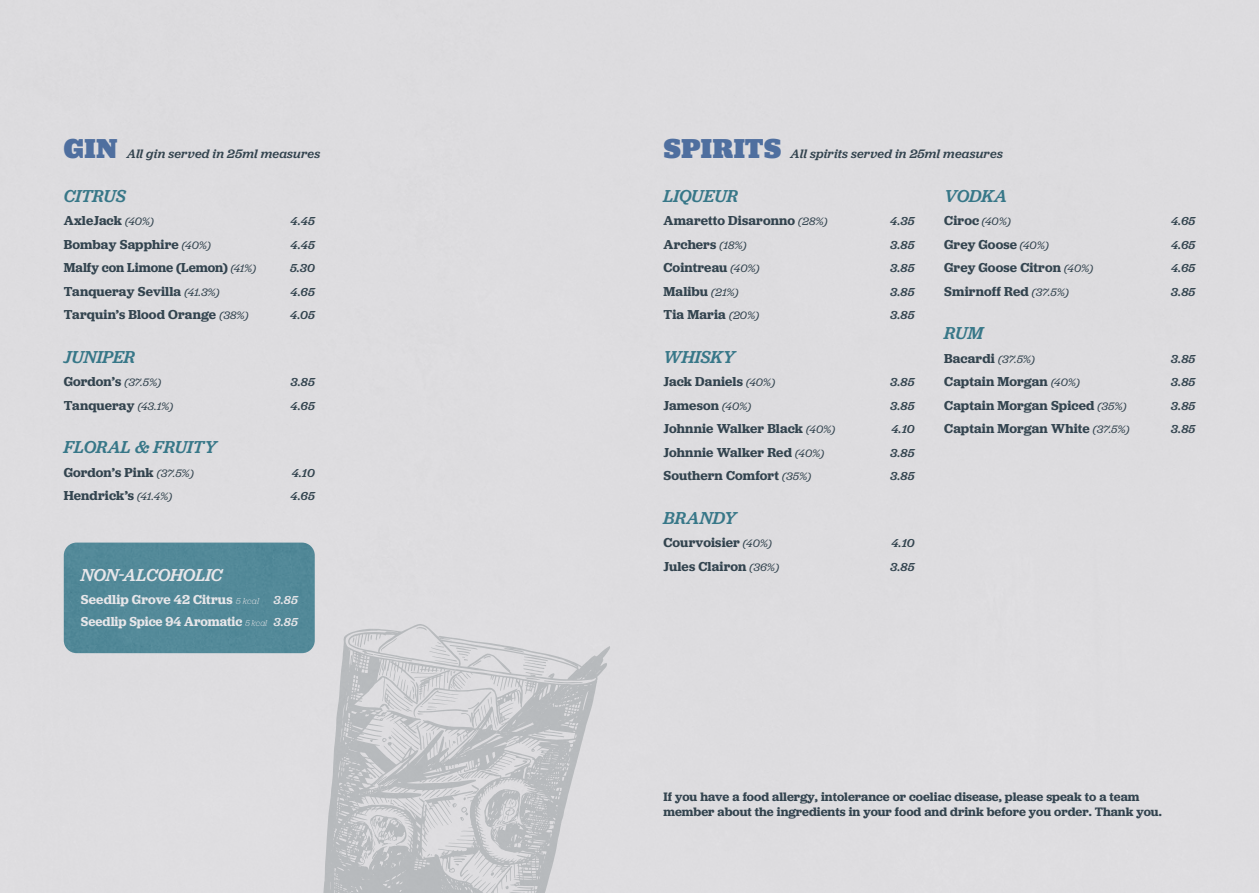
<style>
.page{position:relative;width:1259px;height:893px;background:#fff}
.page>*{position:absolute;margin:0;border:0;box-sizing:border-box;transform-origin:0 0}
.t1{font:900 28.5px "Jubilat";letter-spacing:.02em;color:#4f6f9f}
.t2{font:italic 500 18px "Jubilat";color:#377788}
.t3{font:italic 500 18px "Jubilat";letter-spacing:-.005em;color:#e7e6e9}
.t4{font:600 13.5px "Jubilat";letter-spacing:.01em;color:#33444f}
.t5{font:600 13.5px/21.5px "Jubilat";color:#e7e6e9}
.t6{font:600 12.75px/15px "Jubilat";color:#33444f}
.t7{font:italic 500 12.75px "Jubilat";letter-spacing:.015em;color:#33444f}
.t8{font:italic 500 12px "Jubilat";letter-spacing:.02em;color:#33444f}
.s1{font-weight:400;font-style:italic;font-size:11.25px}
.s2{font-weight:300;font-style:italic;font-size:9px}
.s3{font-weight:500;font-style:italic;font-size:12px}
</style>
<div class="page">
<div style="left:64px;top:543px;width:251px;height:110px;background:#528998"></div>
<svg style="left:322px;top:624px;width:288px;height:269px;background:#cccdd0"></svg>
<h1 class="t1" style="left:64px;top:130px;width:55px">GIN</h1>
<p class="t7" style="left:127px;top:146px;width:195px">All gin served in 25ml measures</p>
<h2 class="t2" style="left:64px;top:184px;width:64px">CITRUS</h2>
<p class="t4" style="left:64px;top:212px;width:92px">AxleJack <span class="s1">(40%)</span></p>
<p class="t8" style="left:291px;top:214px;width:26px">4.45</p>
<p class="t4" style="left:64px;top:236px;width:149px">Bombay Sapphire <span class="s1">(40%)</span></p>
<p class="t8" style="left:291px;top:237px;width:26px">4.45</p>
<p class="t4" style="left:64px;top:259px;width:194px">Malfy con Limone (Lemon) <span class="s1">(41%)</span></p>
<p class="t8" style="left:290px;top:261px;width:26px">5.30</p>
<p class="t4" style="left:64px;top:283px;width:157px">Tanqueray Sevilla <span class="s1">(41.3%)</span></p>
<p class="t8" style="left:290px;top:284px;width:26px">4.65</p>
<p class="t4" style="left:64px;top:306px;width:186px">Tarquin’s Blood Orange <span class="s1">(38%)</span></p>
<p class="t8" style="left:290px;top:308px;width:26px">4.05</p>
<h2 class="t2" style="left:64px;top:345px;width:73px">JUNIPER</h2>
<p class="t4" style="left:64px;top:373px;width:99px">Gordon’s <span class="s1">(37.5%)</span></p>
<p class="t8" style="left:291px;top:375px;width:25px">3.85</p>
<p class="t4" style="left:64px;top:397px;width:111px">Tanqueray <span class="s1">(43.1%)</span></p>
<p class="t8" style="left:290px;top:398px;width:26px">4.65</p>
<h2 class="t2" style="left:64px;top:436px;width:154px">FLORAL &amp; FRUITY</h2>
<p class="t4" style="left:64px;top:464px;width:131px">Gordon’s Pink <span class="s1">(37.5%)</span></p>
<p class="t8" style="left:292px;top:465px;width:25px">4.10</p>
<p class="t4" style="left:64px;top:487px;width:110px">Hendrick’s <span class="s1">(41.4%)</span></p>
<p class="t8" style="left:290px;top:489px;width:26px">4.65</p>
<h2 class="t3" style="left:81px;top:564px;width:143px">NON-ALCOHOLIC</h2>
<p class="t5" style="left:81px;top:589px;width:218px">Seedlip Grove 42 Citrus <span class="s2">5 kcal</span> <span class="s3">3.85<br></span>Seedlip Spice 94 Aromatic <span class="s2">5 kcal</span> <span class="s3">3.85</span></p>
<h1 class="t1" style="left:663px;top:130px;width:119px">SPIRITS</h1>
<p class="t7" style="left:790px;top:146px;width:214px">All spirits served in 25ml measures</p>
<h2 class="t2" style="left:663px;top:184px;width:76px">LIQUEUR</h2>
<p class="t4" style="left:663px;top:212px;width:166px">Amaretto Disaronno <span class="s1">(28%)</span></p>
<p class="t8" style="left:890px;top:214px;width:26px">4.35</p>
<p class="t4" style="left:663px;top:236px;width:85px">Archers <span class="s1">(18%)</span></p>
<p class="t8" style="left:890px;top:237px;width:25px">3.85</p>
<p class="t4" style="left:663px;top:259px;width:98px">Cointreau <span class="s1">(40%)</span></p>
<p class="t8" style="left:890px;top:261px;width:25px">3.85</p>
<p class="t4" style="left:663px;top:283px;width:77px">Malibu <span class="s1">(21%)</span></p>
<p class="t8" style="left:890px;top:284px;width:25px">3.85</p>
<p class="t4" style="left:663px;top:306px;width:97px">Tia Maria <span class="s1">(20%)</span></p>
<p class="t8" style="left:890px;top:308px;width:25px">3.85</p>
<h2 class="t2" style="left:663px;top:345px;width:73px">WHISKY</h2>
<p class="t4" style="left:663px;top:373px;width:113px">Jack Daniels <span class="s1">(40%)</span></p>
<p class="t8" style="left:890px;top:375px;width:25px">3.85</p>
<p class="t4" style="left:663px;top:397px;width:89px">Jameson <span class="s1">(40%)</span></p>
<p class="t8" style="left:890px;top:398px;width:25px">3.85</p>
<p class="t4" style="left:663px;top:420px;width:173px">Johnnie Walker Black <span class="s1">(40%)</span></p>
<p class="t8" style="left:891px;top:422px;width:25px">4.10</p>
<p class="t4" style="left:663px;top:444px;width:162px">Johnnie Walker Red <span class="s1">(40%)</span></p>
<p class="t8" style="left:890px;top:445px;width:25px">3.85</p>
<p class="t4" style="left:663px;top:467px;width:149px">Southern Comfort <span class="s1">(35%)</span></p>
<p class="t8" style="left:890px;top:469px;width:25px">3.85</p>
<h2 class="t2" style="left:663px;top:506px;width:75px">BRANDY</h2>
<p class="t4" style="left:663px;top:534px;width:110px">Courvoisier <span class="s1">(40%)</span></p>
<p class="t8" style="left:891px;top:536px;width:25px">4.10</p>
<p class="t4" style="left:663px;top:558px;width:117px">Jules Clairon <span class="s1">(36%)</span></p>
<p class="t8" style="left:890px;top:559px;width:25px">3.85</p>
<h2 class="t2" style="left:944px;top:184px;width:64px">VODKA</h2>
<p class="t4" style="left:944px;top:212px;width:68px">Ciroc <span class="s1">(40%)</span></p>
<p class="t8" style="left:1171px;top:214px;width:26px">4.65</p>
<p class="t4" style="left:944px;top:236px;width:106px">Grey Goose <span class="s1">(40%)</span></p>
<p class="t8" style="left:1171px;top:237px;width:26px">4.65</p>
<p class="t4" style="left:944px;top:259px;width:150px">Grey Goose Citron <span class="s1">(40%)</span></p>
<p class="t8" style="left:1171px;top:261px;width:26px">4.65</p>
<p class="t4" style="left:944px;top:283px;width:126px">Smirnoff Red <span class="s1">(37.5%)</span></p>
<p class="t8" style="left:1171px;top:284px;width:25px">3.85</p>
<h2 class="t2" style="left:944px;top:322px;width:41px">RUM</h2>
<p class="t4" style="left:944px;top:350px;width:92px">Bacardi <span class="s1">(37.5%)</span></p>
<p class="t8" style="left:1171px;top:351px;width:25px">3.85</p>
<p class="t4" style="left:944px;top:373px;width:137px">Captain Morgan <span class="s1">(40%)</span></p>
<p class="t8" style="left:1171px;top:375px;width:25px">3.85</p>
<p class="t4" style="left:944px;top:397px;width:184px">Captain Morgan Spiced <span class="s1">(35%)</span></p>
<p class="t8" style="left:1171px;top:398px;width:25px">3.85</p>
<p class="t4" style="left:944px;top:420px;width:187px">Captain Morgan White <span class="s1">(37.5%)</span></p>
<p class="t8" style="left:1171px;top:422px;width:25px">3.85</p>
<p class="t6" style="left:663px;top:789px;width:500px">If you have a food allergy, intolerance or coeliac disease, please speak to a team member about the ingredients in your food and drink before you order. Thank you.</p>
</div>
